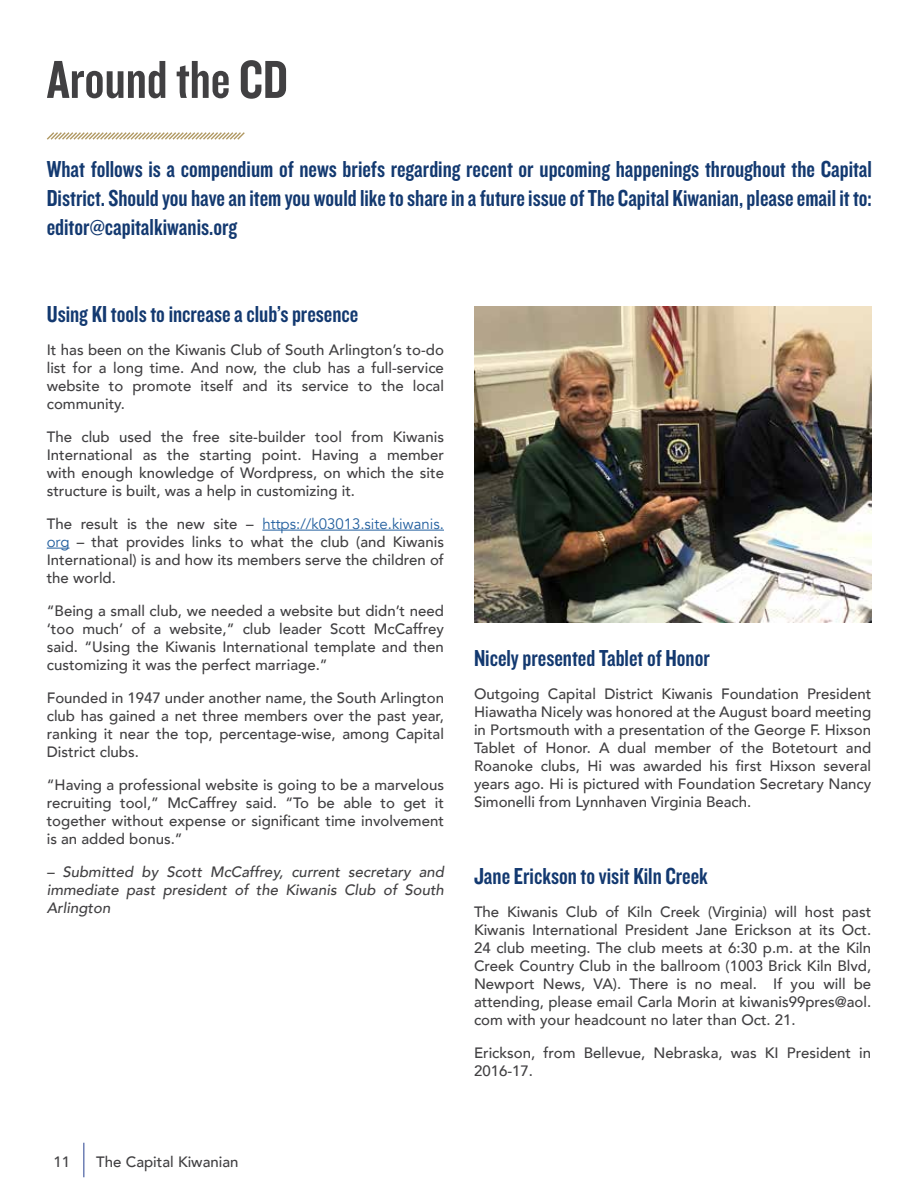
<style>
.page{position:relative;width:918px;height:1188px;background:#fff}
.page>*{position:absolute;margin:0;border:0;box-sizing:border-box;transform-origin:0 0}
.t1{font:55.5px "Knockout HTF49 Liteweight";color:#414042}
.t2{font:24px/28.8px "Knockout HTF49 Liteweight";color:#133970;text-align:justify}
.t3{font:500 15px/18px "Avenir";color:#414042;text-align:justify}
.t4{font:italic 500 15px/18px "Avenir";color:#414042;text-align:justify}
.s1{font-weight:400;color:#215e9e}
</style>
<div class="page">
<hr style="left:262px;top:530px;width:182px;height:1px;background:#215e9e">
<svg style="left:47px;top:548px;width:23px;height:1px"></svg>
<img style="left:474px;top:306px;width:397px;height:316px">
<svg style="left:47px;top:132px;width:198px;height:8px"></svg>
<hr style="left:84px;top:1143px;width:1px;height:34px;background:#25408f">
<h1 class="t1" style="left:47px;top:51px;width:243px">Around the CD</h1>
<p class="t2" style="left:47px;top:155px;width:827px">What follows is a compendium of news briefs regarding recent or upcoming happenings throughout the Capital District. Should you have an item you would like to share in a future issue of The Capital Kiwanian, please email it to: editor@capitalkiwanis.org</p>
<h2 class="t2" style="left:47px;top:300px;width:313px">Using KI tools to increase a club’s presence</h2>
<p class="t3" style="left:47px;top:340px;width:399px">It has been on the Kiwanis Club of South Arlington’s to-do list for a long time. And now, the club has a full-service website to promote itself and its service to the local community.</p>
<p class="t3" style="left:47px;top:427px;width:399px">The club used the free site-builder tool from Kiwanis International as the starting point. Having a member with enough knowledge of Wordpress, on which the site structure is built, was a help in customizing it.</p>
<p class="t3" style="left:47px;top:514px;width:399px">The result is the new site – <span class="s1">https://k03013.site.kiwanis. org</span> – that provides links to what the club (and Kiwanis International) is and how its members serve the children of the world.</p>
<p class="t3" style="left:47px;top:601px;width:399px">“Being a small club, we needed a website but didn’t need ‘too much’ of a website,” club leader Scott McCaffrey said. “Using the Kiwanis International template and then customizing it was the perfect marriage.”</p>
<p class="t3" style="left:47px;top:688px;width:399px">Founded in 1947 under another name, the South Arlington club has gained a net three members over the past year, ranking it near the top, percentage-wise, among Capital District clubs.</p>
<p class="t3" style="left:47px;top:775px;width:399px">“Having a professional website is going to be a marvelous recruiting tool,” McCaffrey said. “To be able to get it together without expense or significant time involvement is an added bonus.”</p>
<p class="t4" style="left:47px;top:863px;width:399px">– Submitted by Scott McCaffrey, current secretary and immediate past president of the Kiwanis Club of South Arlington</p>
<h2 class="t2" style="left:474px;top:644px;width:237px">Nicely presented Tablet of Honor</h2>
<p class="t3" style="left:474px;top:684px;width:399px">Outgoing Capital District Kiwanis Foundation President Hiawatha Nicely was honored at the August board meeting in Portsmouth with a presentation of the George F. Hixson Tablet of Honor. A dual member of the Botetourt and Roanoke clubs, Hi was awarded his first Hixson several years ago. Hi is pictured with Foundation Secretary Nancy Simonelli from Lynnhaven Virginia Beach.</p>
<h2 class="t2" style="left:474px;top:862px;width:236px">Jane Erickson to visit Kiln Creek</h2>
<p class="t3" style="left:474px;top:902px;width:399px">The Kiwanis Club of Kiln Creek (Virginia) will host past Kiwanis International President Jane Erickson at its Oct.<br>24 club meeting. The club meets at 6:30 p.m. at the Kiln Creek Country Club in the ballroom (1003 Brick Kiln Blvd, Newport News, VA). There is no meal. If you will be attending, please email Carla Morin at kiwanis99pres@aol. com with your headcount no later than Oct. 21.</p>
<p class="t3" style="left:474px;top:1043px;width:399px">Erickson, from Bellevue, Nebraska, was KI President in<br>2016-17.</p>
<p class="t3" style="left:54px;top:1152px;width:18px">11</p>
<p class="t3" style="left:96px;top:1152px;width:144px">The Capital Kiwanian</p>
</div>
